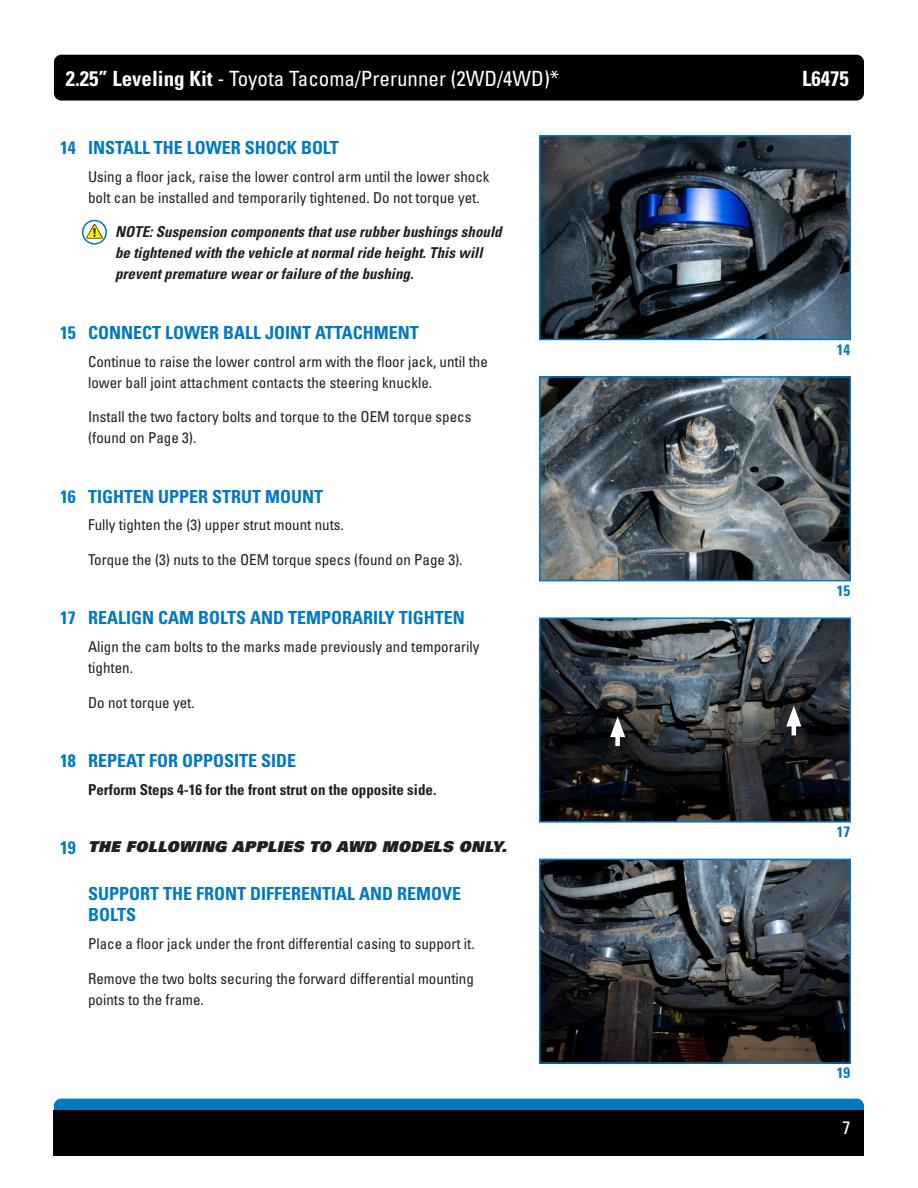
<style>
.page{position:relative;width:918px;height:1188px;background:#fff}
.page>*{position:absolute;margin:0;border:0;box-sizing:border-box;transform-origin:0 0}
.t1{font:condensed 21px "Univers LT Std";color:#fff}
.t2{font:700 condensed 21px "Univers LT Std";color:#fff}
.Step_Header{font:700 condensed 18px/21px "Univers LT Std";color:#0079c2}
.t3{font:condensed 18px "Univers LT Std";color:#fff}
.Step_Text{font:condensed 15px/21px "Univers LT Std";color:#231f20}
.Note{font:italic 700 condensed 15px/21px "Univers LT Std";color:#231f20}
.Step_Text-2{font:700 condensed 15px "Univers LT Std";color:#231f20}
.Extra_Bold_Header{font:15px "Univers LT Std X Black Obl";letter-spacing:.025em;color:#231f20}
.Figure{font:700 condensed 15px "Univers LT Std";color:#0079c2}
.s1{font-weight:700}
</style>
<div class="page">
<div style="left:54px;top:55px;width:810px;height:46px;background:#000;border-radius:7px"></div>
<div style="left:54px;top:1099px;width:810px;height:45px;background:#0079c2;border-radius:7px"></div>
<div style="left:54px;top:1110px;width:810px;height:46px;background:#000"></div>
<img style="left:542px;top:620px;width:306px;height:200px">
<div style="left:539px;top:617px;width:312px;height:206px;border:2px solid #0079c2"></div>
<img style="left:542px;top:379px;width:306px;height:199px">
<div style="left:539px;top:376px;width:312px;height:205px;border:2px solid #0079c2"></div>
<img style="left:542px;top:138px;width:306px;height:199px">
<div style="left:539px;top:135px;width:312px;height:205px;border:2px solid #0079c2"></div>
<img style="left:542px;top:862px;width:306px;height:199px">
<div style="left:539px;top:859px;width:312px;height:205px;border:2px solid #0079c2"></div>
<svg style="left:82px;top:219px;width:25px;height:26px"></svg>
<div style="left:615px;top:729px;width:5px;height:17px;background:#fff"></div>
<svg style="left:610px;top:716px;width:15px;height:21px"></svg>
<hr style="left:792px;top:718px;width:4px;height:17px;background:#fff">
<svg style="left:786px;top:706px;width:15px;height:21px"></svg>
<h1 class="t1" style="left:66px;top:65px;width:495px"><span class="s1">2.25” Leveling Kit</span> - Toyota Tacoma/Prerunner (2WD/4WD)*</h1>
<h1 class="t2" style="left:802px;top:65px;width:48px">L6475</h1>
<p class="Step_Header" style="left:60px;top:137px;width:17px">14</p>
<p class="Step_Header" style="left:88px;top:137px;width:252px">INSTALL THE LOWER SHOCK BOLT</p>
<p class="Step_Text" style="left:88px;top:166px;width:403px">Using a floor jack, raise the lower control arm until the lower shock bolt can be installed and temporarily tightened. Do not torque yet.</p>
<p class="Note" style="left:115px;top:222px;width:388px">NOTE: Suspension components that use rubber bushings should be tightened with the vehicle at normal ride height. This will prevent premature wear or failure of the bushing.</p>
<p class="Step_Header" style="left:60px;top:322px;width:17px">15</p>
<p class="Step_Header" style="left:88px;top:322px;width:332px">CONNECT LOWER BALL JOINT ATTACHMENT</p>
<p class="Step_Text" style="left:88px;top:351px;width:401px">Continue to raise the lower control arm with the floor jack, until the lower ball joint attachment contacts the steering knuckle.</p>
<p class="Step_Text" style="left:88px;top:406px;width:385px">Install the two factory bolts and torque to the OEM torque specs (found on Page 3).</p>
<p class="Step_Header" style="left:60px;top:486px;width:17px">16</p>
<p class="Step_Header" style="left:88px;top:486px;width:237px">TIGHTEN UPPER STRUT MOUNT</p>
<p class="Step_Text" style="left:88px;top:514px;width:257px">Fully tighten the (3) upper strut mount nuts.</p>
<p class="Step_Text" style="left:88px;top:549px;width:376px">Torque the (3) nuts to the OEM torque specs (found on Page 3).</p>
<p class="Step_Header" style="left:60px;top:607px;width:17px">17</p>
<p class="Step_Header" style="left:88px;top:607px;width:378px">REALIGN CAM BOLTS AND TEMPORARILY TIGHTEN</p>
<p class="Step_Text" style="left:88px;top:636px;width:393px">Align the cam bolts to the marks made previously and temporarily tighten.</p>
<p class="Step_Text" style="left:88px;top:692px;width:108px">Do not torque yet.</p>
<p class="Step_Header" style="left:60px;top:750px;width:17px">18</p>
<p class="Step_Header" style="left:88px;top:750px;width:209px">REPEAT FOR OPPOSITE SIDE</p>
<p class="Step_Text-2" style="left:88px;top:780px;width:350px">Perform Steps 4-16 for the front strut on the opposite side.</p>
<p class="Step_Header" style="left:60px;top:837px;width:17px">19</p>
<p class="Extra_Bold_Header" style="left:88px;top:837px;width:420px">THE FOLLOWING APPLIES TO AWD MODELS ONLY.</p>
<p class="Step_Header" style="left:88px;top:883px;width:375px">SUPPORT THE FRONT DIFFERENTIAL AND REMOVE<br>BOLTS</p>
<p class="Step_Text" style="left:88px;top:933px;width:388px">Place a floor jack under the front differential casing to support it.</p>
<p class="Step_Text" style="left:88px;top:967px;width:387px">Remove the two bolts securing the forward differential mounting points to the frame.</p>
<p class="Figure" style="left:837px;top:340px;width:15px">14</p>
<p class="Figure" style="left:837px;top:581px;width:15px">15</p>
<p class="Figure" style="left:837px;top:823px;width:15px">17</p>
<p class="Figure" style="left:837px;top:1064px;width:15px">19</p>
<p class="t3" style="left:843px;top:1116px;width:9px">7</p>
</div>
